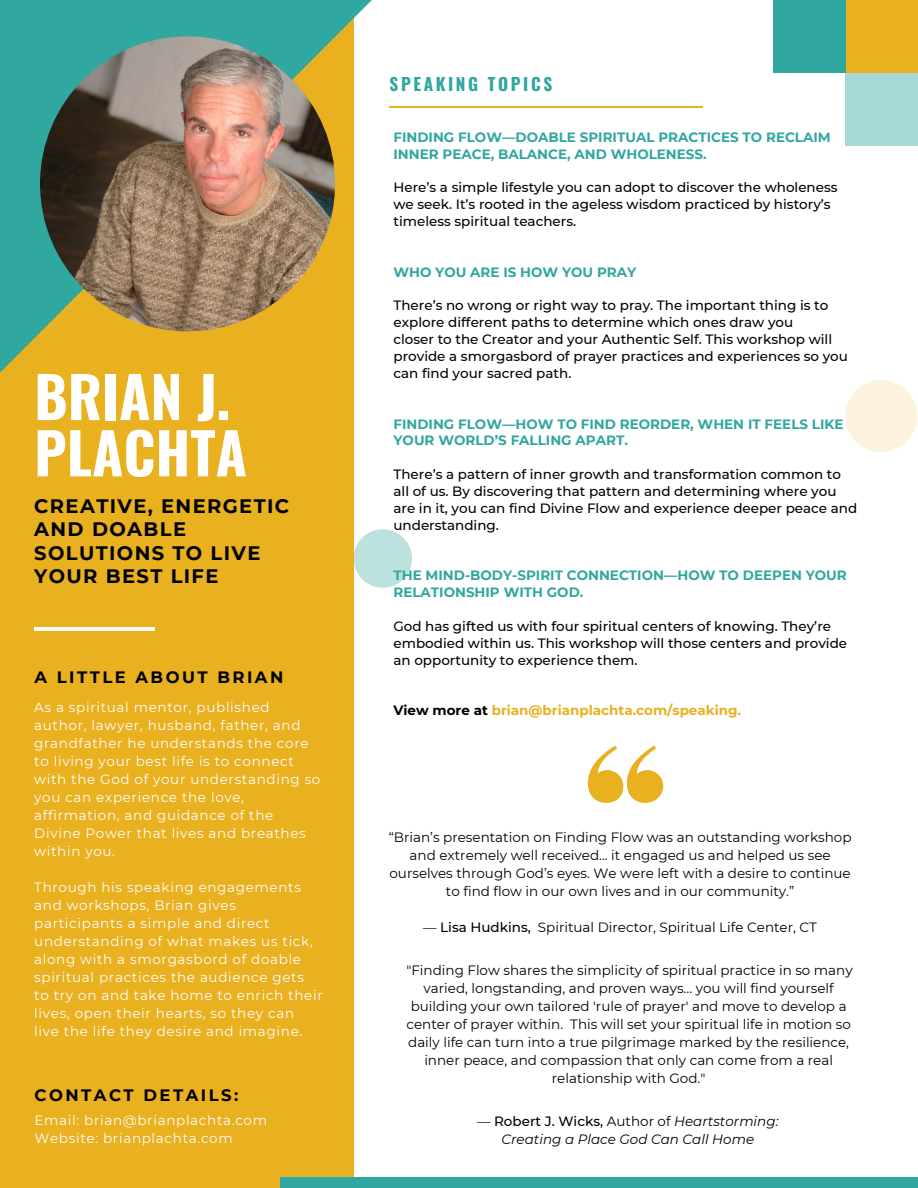
<style>
.page{position:relative;width:918px;height:1188px;background:#fff}
.page>*{position:absolute;margin:0;border:0;box-sizing:border-box;transform-origin:0 0}
.t1{font:700 57px "Oswald";color:#fff}
.t2{font:700 19.5px/23.7px "Montserrat";letter-spacing:.07em;color:#000}
.t3{font:700 17.25px "Oswald";letter-spacing:.15em;color:#30a79f}
.t4{font:700 16.5px "Montserrat";letter-spacing:.15em;color:#000}
.t5{font:500 13.5px/16.8px "Montserrat";color:#000}
.t6{font:13.5px/18px "Montserrat";color:#000;text-align:center}
.t7{font:13.5px/18px "Montserrat";letter-spacing:.05em;color:#fff}
.t8{font:700 13.5px/16.8px "Montserrat";color:#30a79f}
.t9{font:italic 13.5px/18px "Montserrat";color:#000;text-align:center}
.t10{font:700 13.5px "Montserrat";color:#e9b020}
.s1{color:#000}
.s2{font-weight:500}
.s3{font-style:normal}
.s4{font-weight:500;font-style:normal}
</style>
<div class="page">
<svg style="left:354px;top:529px;width:58px;height:59px"></svg>
<div style="left:0;top:0;width:354px;height:1188px;background:#e9b020"></div>
<svg style="left:0;top:0;width:372px;height:373px"></svg>
<hr style="left:34px;top:627px;width:121px;height:3px;background:#fff">
<hr style="left:389px;top:106px;width:314px;height:2px;background:#e9b020">
<img style="left:40px;top:36px;width:295px;height:295px;border-radius:50%">
<div style="left:845px;top:0;width:73px;height:73px;background:#e9b020"></div>
<div style="left:773px;top:0;width:72px;height:73px;background:#30a79f"></div>
<div style="left:845px;top:73px;width:73px;height:73px;background:#a6d9d5"></div>
<svg style="left:588px;top:746px;width:75px;height:57px"></svg>
<svg style="left:845px;top:380px;width:72px;height:72px"></svg>
<div style="left:280px;top:1177px;width:638px;height:11px;background:#2ea8a0"></div>
<p class="t1" style="left:34px;top:352px;width:198px">BRIAN J.</p>
<p class="t1" style="left:34px;top:408px;width:214px">PLACHTA</p>
<p class="t2" style="left:34px;top:494px;width:256px">CREATIVE, ENERGETIC<br>AND DOABLE<br>SOLUTIONS TO LIVE<br>YOUR BEST LIFE</p>
<p class="t4" style="left:34px;top:667px;width:250px">A LITTLE ABOUT BRIAN</p>
<p class="t7" style="left:34px;top:698px;width:288px">As a spiritual mentor, published author, lawyer, husband, father, and grandfather he understands the core to living your best life is to connect with the God of your understanding so you can experience the love, affirmation, and guidance of the<br>Divine Power that lives and breathes within you.</p>
<p class="t7" style="left:34px;top:878px;width:290px">Through his speaking engagements and workshops, Brian gives participants a simple and direct understanding of what makes us tick, along with a smorgasbord of doable spiritual practices the audience gets<br>to try on and take home to enrich their lives, open their hearts, so they can<br>live the life they desire and imagine.</p>
<p class="t4" style="left:34px;top:1085px;width:205px">CONTACT DETAILS:</p>
<p class="t7" style="left:34px;top:1112px;width:234px">Email: brian@brianplachta.com</p>
<p class="t7" style="left:34px;top:1130px;width:200px">Website: brianplachta.com</p>
<p class="t3" style="left:390px;top:70px;width:164px">SPEAKING TOPICS</p>
<p class="t8" style="left:393px;top:128px;width:439px">FINDING FLOW—DOABLE SPIRITUAL PRACTICES TO RECLAIM<br>INNER PEACE, BALANCE, AND WHOLENESS.</p>
<p class="t5" style="left:393px;top:179px;width:446px">Here’s a simple lifestyle you can adopt to discover the wholeness we seek. It’s rooted in the ageless wisdom practiced by history’s timeless spiritual teachers.</p>
<p class="t8" style="left:393px;top:263px;width:244px">WHO YOU ARE IS HOW YOU PRAY</p>
<p class="t5" style="left:393px;top:297px;width:436px">There’s no wrong or right way to pray. The important thing is to explore different paths to determine which ones draw you</p>
<p class="t5" style="left:393px;top:331px;width:456px">closer to the Creator and your Authentic Self. This workshop will provide a smorgasbord of prayer practices and experiences so you can find your sacred path.</p>
<p class="t8" style="left:393px;top:415px;width:452px">FINDING FLOW—HOW TO FIND REORDER, WHEN IT FEELS LIKE<br>YOUR WORLD’S FALLING APART.</p>
<p class="t5" style="left:393px;top:466px;width:465px">There’s a pattern of inner growth and transformation common to all of us. By discovering that pattern and determining where you are in it, you can find Divine Flow and experience deeper peace and understanding.</p>
<p class="t8" style="left:393px;top:567px;width:455px">THE MIND-BODY-SPIRIT CONNECTION—HOW TO DEEPEN YOUR<br>RELATIONSHIP WITH GOD.</p>
<p class="t5" style="left:393px;top:618px;width:455px">God has gifted us with four spiritual centers of knowing. They’re embodied within us. This workshop will those centers and provide an opportunity to experience them.</p>
<p class="t10" style="left:393px;top:702px;width:349px"><span class="s1">View more at</span> brian@brianplachta.com/speaking.</p>
<p class="t6" style="left:389px;top:828px;width:464px">“Brian’s presentation on Finding Flow was an outstanding workshop and extremely well received... it engaged us and helped us see ourselves through God’s eyes. We were left with a desire to continue to find flow in our own lives and in our community.”</p>
<p class="t6" style="left:423px;top:918px;width:395px">— <span class="s2">Lisa Hudkins,</span> Spiritual Director, Spiritual Life Center, CT</p>
<p class="t6" style="left:406px;top:961px;width:448px">"Finding Flow shares the simplicity of spiritual practice in so many varied, longstanding, and proven ways... you will find yourself building your own tailored 'rule of prayer' and move to develop a center of prayer within. This will set your spiritual life in motion so daily life can turn into a true pilgrimage marked by the resilience, inner peace, and compassion that only can come from a real relationship with God."</p>
<p class="t9" style="left:477px;top:1112px;width:303px"><span class="s3">—</span> <span class="s4">Robert J. Wicks,</span> <span class="s3">Author of</span> Heartstorming:<br>Creating a Place God Can Call Home</p>
</div>
